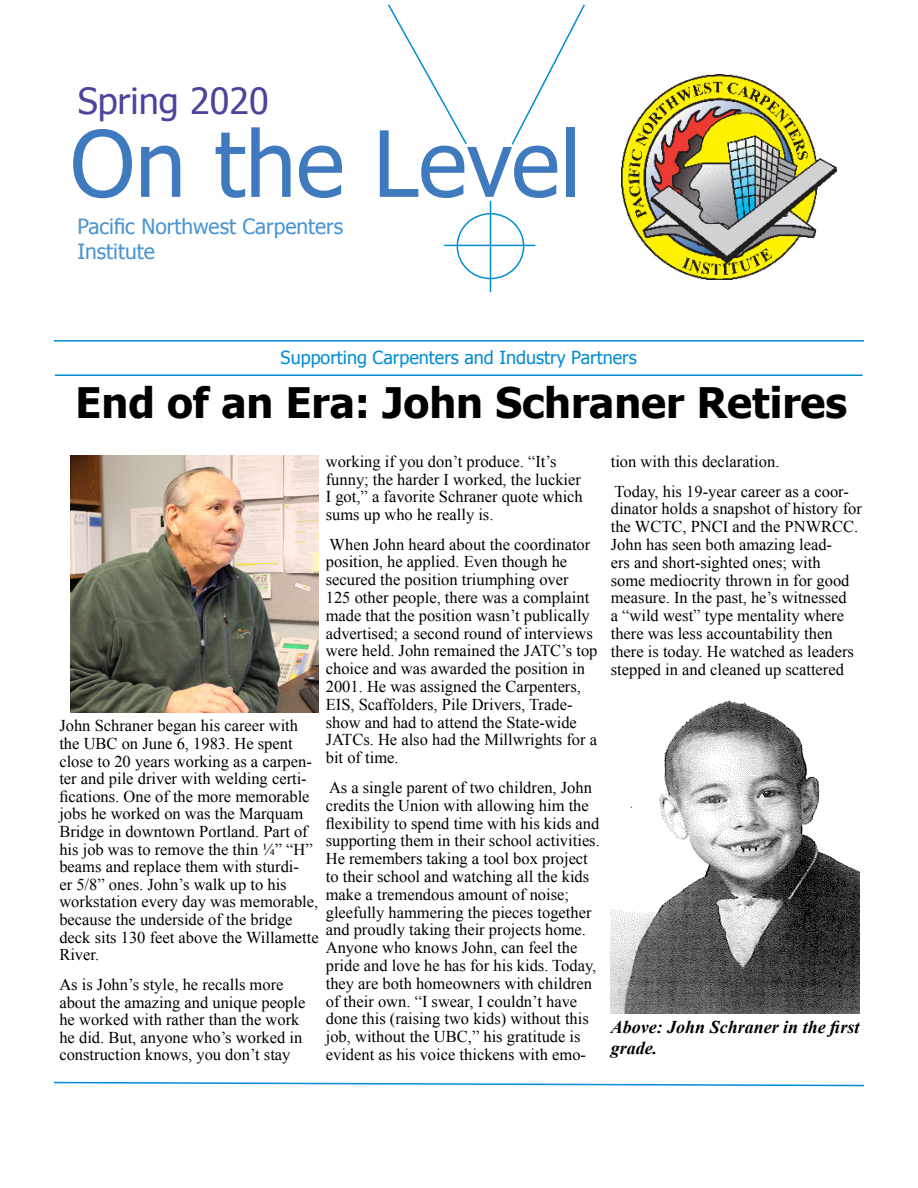
<style>
.page{position:relative;width:918px;height:1188px;background:#fff}
.page>*{position:absolute;margin:0;border:0;box-sizing:border-box;transform-origin:0 0}
.t1{font:91.5px "Tahoma";color:#407abe}
.t2{font:700 42px "Tahoma";color:#000}
.t3{font:36px "Tahoma";color:#4b449c}
.t4{font:21px/25.2px "Tahoma";color:#4994d0}
.t5{font:18px "Tahoma";color:#008cd2}
.t6{font:italic 700 18px/21.6px "Times New Roman";color:#000}
.t7{font:16.5px/17.9px "Times New Roman";color:#000}
</style>
<div class="page">
<hr style="left:54px;top:340px;width:810px;height:2px;background:#008cd2">
<hr style="left:55px;top:374px;width:807px;height:2px;background:#008cd2">
<svg style="left:388px;top:4px;width:79px;height:141px"></svg>
<svg style="left:511px;top:4px;width:74px;height:141px"></svg>
<hr style="left:490px;top:201px;width:1px;height:91px;background:#008cd2">
<div style="left:457px;top:213px;width:67px;height:66px;border:2px solid #008cd2;border-radius:50%"></div>
<hr style="left:444px;top:245px;width:91px;height:1px;background:#008cd2">
<img style="left:621px;top:75px;width:216px;height:204px">
<svg style="left:54px;top:1081px;width:810px;height:6px"></svg>
<img style="left:70px;top:455px;width:249px;height:258px">
<img style="left:611px;top:700px;width:249px;height:313px">
<h3 class="t3" style="left:78px;top:77px;width:193px">Spring 2020</h3>
<h1 class="t1" style="left:70px;top:102px;width:512px">On the Level</h1>
<p class="t4" style="left:77px;top:212px;width:267px">Pacific Northwest Carpenters<br>Institute</p>
<p class="t5" style="left:281px;top:346px;width:358px">Supporting Carpenters and Industry Partners</p>
<h2 class="t2" style="left:76px;top:373px;width:773px">End of an Era: John Schraner Retires</h2>
<p class="t7" style="left:326px;top:452px;width:259px">working if you don’t produce. “It’s funny; the harder I worked, the luckier I got,” a favorite Schraner quote which sums up who he really is.</p>
<p class="t7" style="left:326px;top:535px;width:273px">When John heard about the coordinator position, he applied. Even though he secured the position triumphing over 125 other people, there was a complaint made that the position wasn’t publically advertised; a second round of interviews were held. John remained the JATC’s top choice and was awarded the position in 2001. He was assigned the Carpenters, EIS, Scaffolders, Pile Drivers, Trade&shy;show and had to attend the State-wide JATCs. He also had the Millwrights for a bit of time.</p>
<p class="t7" style="left:326px;top:778px;width:276px">As a single parent of two children, John credits the Union with allowing him the flexibility to spend time with his kids and supporting them in their school activities.<br>He remembers taking a tool box project to their school and watching all the kids make a tremendous amount of noise; gleefully hammering the pieces together and proudly taking their projects home.<br>Anyone who knows John, can feel the pride and love he has for his kids. Today, they are both homeowners with children of their own. “I swear, I couldn’t have done this (raising two kids) without this job, without the UBC,” his gratitude is evident as his voice thickens with emo-</p>
<p class="t7" style="left:59px;top:717px;width:261px">John Schraner began his career with the UBC on June 6, 1983. He spent close to 20 years working as a carpen&shy;ter and pile driver with welding certi&shy;fications. One of the more memorable jobs he worked on was the Marquam Bridge in downtown Portland. Part of his job was to remove the thin ¼” “H” beams and replace them with sturdi-<br>er 5/8” ones. John’s walk up to his workstation every day was memorable, because the underside of the bridge deck sits 130 feet above the Willamette River.</p>
<p class="t7" style="left:59px;top:975px;width:248px">As is John’s style, he recalls more about the amazing and unique people he worked with rather than the work he did. But, anyone who’s worked in construction knows, you don’t stay</p>
<p class="t7" style="left:611px;top:446px;width:240px;line-height:29.8px">tion with this declaration.<br>Today, his 19-year career as a coor-</p>
<p class="t7" style="left:611px;top:500px;width:253px">dinator holds a snapshot of history for the WCTC, PNCI and the PNWRCC.<br>John has seen both amazing lead-<br>ers and short-sighted ones; with<br>some mediocrity thrown in for good measure. In the past, he’s witnessed<br>a “wild west” type mentality where there was less accountability then there is today. He watched as leaders stepped in and cleaned up scattered</p>
<p class="t6" style="left:611px;top:1015px;width:250px">Above: John Schraner in the first grade.</p>
</div>
